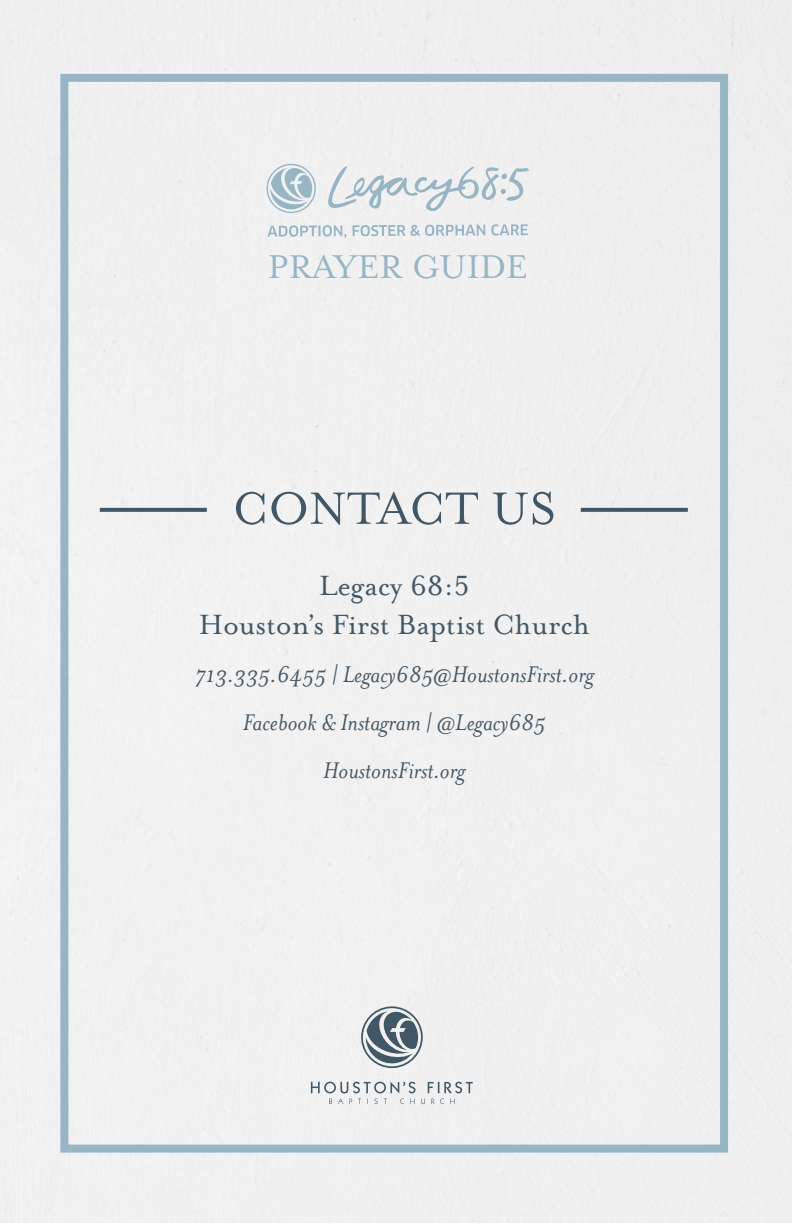
<style>
.page{position:relative;width:792px;height:1224px;background:#fff}
.page>*{position:absolute;margin:0;border:0;box-sizing:border-box;transform-origin:0 0}
.t1{font:52px "Mrs Eaves Lining OT";letter-spacing:.01em;color:#425766}
.t2{font:37.8px "Mrs Eaves Lining OT";color:#97b5c5}
.t3{font:32px/38.4px "Mrs Eaves Lining OT";color:#425766;text-align:center}
.t4{font:italic 26px/48px "Mrs Eaves OT";color:#425766;text-align:center}
</style>
<div class="page">
<div style="left:60px;top:74px;width:668px;height:1079px;border:8px solid #97b5c5"></div>
<svg style="left:267px;top:164px;width:49px;height:49px"></svg>
<svg style="left:267px;top:225px;width:80px;height:13px"></svg>
<svg style="left:353px;top:225px;width:132px;height:11px"></svg>
<svg style="left:491px;top:224px;width:37px;height:12px"></svg>
<svg style="left:328px;top:165px;width:202px;height:49px"></svg>
<svg style="left:100px;top:508px;width:107px;height:4px"></svg>
<svg style="left:581px;top:508px;width:107px;height:4px"></svg>
<svg style="left:361px;top:1006px;width:62px;height:62px"></svg>
<svg style="left:311px;top:1082px;width:162px;height:22px"></svg>
<h2 class="t2" style="left:268px;top:246px;width:261px">PRAYER GUIDE</h2>
<h1 class="t1" style="left:232px;top:480px;width:325px">CONTACT US</h1>
<p class="t3" style="left:199px;top:567px;width:392px">Legacy 68:5<br>Houston’s First Baptist Church</p>
<p class="t4" style="left:195px;top:650px;width:401px">713.335.6455 | Legacy685@HoustonsFirst.org<br>Facebook &amp; Instagram | @Legacy685<br>HoustonsFirst.org</p>
</div>
